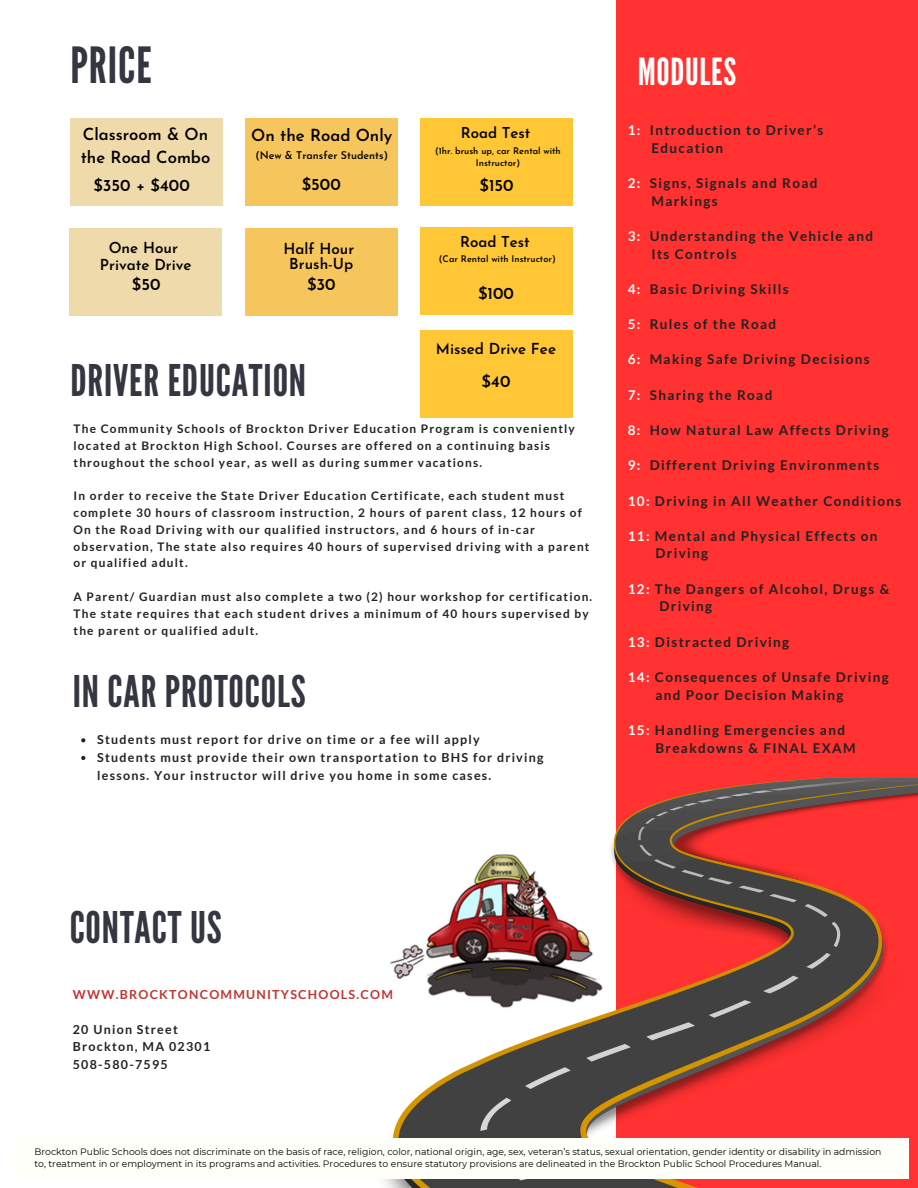
<style>
.page{position:relative;width:918px;height:1188px;background:#fff}
.page>*{position:absolute;margin:0;border:0;box-sizing:border-box;transform-origin:0 0}
.t1{font:49.8px "League Gothic";letter-spacing:.02em;color:#343741}
.t2{font:43.65px "League Gothic";letter-spacing:.02em;color:#343741}
.t3{font:37.35px "League Gothic";letter-spacing:.02em;color:#fff}
.t4{font:600 16.65px/22.5px "Josefin Sans";color:#020100}
.t5{font:600 16.65px "Josefin Sans";color:#000}
.t6{font:600 15.15px/14.7px "Josefin Sans";color:#020100;text-align:center}
.t7{font:600 15px "Josefin Sans";color:#020100}
.t8{font:700 13.5px/17.7px "Lato";letter-spacing:.1em;color:#222}
.t9{font:700 12.45px/17.7px "Lato";letter-spacing:.1em;color:#222}
.t10{font:700 12.45px "Lato";letter-spacing:.1em;color:#c23331}
.t11{font:700 11.85px/16.8px "Lato";letter-spacing:.1em;color:#222}
.t12{font:600 10.65px "Josefin Sans";color:#020100}
.t13{font:9.3px/12.3px "Montserrat";color:#000}
.t14{font:600 9.15px/12.1px "Josefin Sans";color:#020100;text-align:center}
.s1{color:#fffff9}
</style>
<div class="page">
<div style="left:616px;top:0;width:302px;height:1188px;background:#ff3131"></div>
<img style="left:384px;top:779px;width:534px;height:409px">
<img style="left:390px;top:854px;width:217px;height:155px">
<div style="left:245px;top:118px;width:153px;height:88px;background:#f6c65d"></div>
<div style="left:70px;top:118px;width:153px;height:88px;background:#efdaac"></div>
<div style="left:245px;top:229px;width:153px;height:87px;background:#f6c65d"></div>
<div style="left:69px;top:229px;width:153px;height:87px;background:#efdaac"></div>
<div style="left:12px;top:1138px;width:897px;height:41px;background:#fffff9"></div>
<svg style="left:81px;top:738px;width:4px;height:4px"></svg>
<svg style="left:81px;top:756px;width:4px;height:4px"></svg>
<div style="left:420px;top:330px;width:152px;height:88px;background:#ffc736"></div>
<div style="left:420px;top:118px;width:153px;height:88px;background:#ffc736"></div>
<div style="left:420px;top:227px;width:152px;height:87px;background:#ffc736"></div>
<h4 class="t1" style="left:70px;top:37px;width:83px">PRICE</h4>
<p class="t3" style="left:638px;top:50px;width:100px">MODULES</p>
<h4 class="t4" style="left:81px;top:125px;width:131px">Classroom &amp; On the Road Combo</h4>
<h4 class="t5" style="left:93px;top:178px;width:98px">$350 + $400</h4>
<h4 class="t5" style="left:302px;top:177px;width:40px">$500</h4>
<p class="t4" style="left:251px;top:125px;width:143px">On the Road Only</p>
<h4 class="t12" style="left:255px;top:151px;width:134px">(New &amp; Transfer Students)</h4>
<h4 class="t6" style="left:100px;top:241px;width:93px;line-height:16.8px">One Hour<br>Private Drive</h4>
<p class="t5" style="left:132px;top:277px;width:30px">$50</p>
<p class="t5" style="left:307px;top:277px;width:30px">$30</p>
<h4 class="t6" style="left:283px;top:243px;width:72px">Half Hour<br>Brush-Up</h4>
<h2 class="t7" style="left:461px;top:127px;width:71px">Road Test</h2>
<p class="t14" style="left:435px;top:145px;width:127px">(1hr. brush up, car Rental with<br>Instructor)</p>
<p class="t5" style="left:480px;top:178px;width:36px">$150</p>
<p class="t7" style="left:460px;top:236px;width:71px">Road Test</p>
<h2 class="t14" style="left:439px;top:254px;width:118px">(Car Rental with Instructor)</h2>
<h5 class="t5" style="left:478px;top:287px;width:37px">$100</h5>
<p class="t6" style="left:436px;top:343px;width:122px">Missed Drive Fee</p>
<p class="t5" style="left:482px;top:374px;width:30px">$40</p>
<h4 class="t2" style="left:70px;top:355px;width:237px">DRIVER EDUCATION</h4>
<p class="t11" style="left:74px;top:420px;width:503px">The Community Schools of Brockton Driver Education Program is conveniently located at Brockton High School. Courses are offered on a continuing basis throughout the school year, as well as during summer vacations.</p>
<p class="t11" style="left:74px;top:487px;width:517px">In order to receive the State Driver Education Certificate, each student must complete 30 hours of classroom instruction, 2 hours of parent class, 12 hours of On the Road Driving with our qualified instructors, and 6 hours of in-car observation, The state also requires 40 hours of supervised driving with a parent or qualified adult.</p>
<h4 class="t11" style="left:74px;top:588px;width:520px">A Parent/ Guardian must also complete a two (2) hour workshop for certification.<br>The state requires that each student drives a minimum of 40 hours supervised by the parent or qualified adult.</h4>
<h4 class="t2" style="left:73px;top:666px;width:235px">IN CAR PROTOCOLS</h4>
<h2 class="t9" style="left:97px;top:731px;width:384px">Students must report for drive on time or a fee will apply</h2>
<p class="t9" style="left:97px;top:748px;width:448px">Students must provide their own transportation to BHS for driving lessons. Your instructor will drive you home in some cases.</p>
<h6 class="t8" style="left:651px;top:121px;width:173px;text-indent:-24px"><span class="s1">1:</span> Introduction to Driver’s<br>Education</h6>
<h6 class="t8" style="left:651px;top:174px;width:168px;text-indent:-24px"><span class="s1">2:</span> Signs, Signals and Road<br>Markings</h6>
<h6 class="t8" style="left:651px;top:227px;width:223px;text-indent:-24px"><span class="s1">3:</span> Understanding the Vehicle and<br>Its Controls</h6>
<h6 class="t8" style="left:628px;top:280px;width:163px"><span class="s1">4:</span> Basic Driving Skills</h6>
<h6 class="t8" style="left:628px;top:315px;width:150px"><span class="s1">5:</span> Rules of the Road</h6>
<h6 class="t8" style="left:628px;top:350px;width:244px"><span class="s1">6:</span> Making Safe Driving Decisions</h6>
<h6 class="t8" style="left:628px;top:386px;width:146px"><span class="s1">7:</span> Sharing the Road</h6>
<h6 class="t8" style="left:628px;top:421px;width:263px"><span class="s1">8:</span> How Natural Law Affects Driving</h6>
<h6 class="t8" style="left:628px;top:456px;width:253px"><span class="s1">9:</span> Different Driving Environments</h6>
<h6 class="t8" style="left:628px;top:491px;width:275px"><span class="s1">10:</span> Driving in All Weather Conditions</h6>
<h6 class="t8" style="left:655px;top:527px;width:224px;text-indent:-28px"><span class="s1">11:</span> Mental and Physical Effects on<br>Driving</h6>
<h6 class="t8" style="left:659px;top:580px;width:231px;text-indent:-32px"><span class="s1">12:</span> The Dangers of Alcohol, Drugs &amp;<br>Driving</h6>
<h6 class="t8" style="left:628px;top:633px;width:163px"><span class="s1">13:</span> Distracted Driving</h6>
<h6 class="t8" style="left:655px;top:668px;width:235px;text-indent:-28px"><span class="s1">14:</span> Consequences of Unsafe Driving and Poor Decision Making</h6>
<h1 class="t8" style="left:655px;top:721px;width:202px;text-indent:-28px"><span class="s1">15:</span> Handling Emergencies and<br>Breakdowns &amp; FINAL EXAM</h1>
<p class="t2" style="left:70px;top:902px;width:154px">CONTACT US</p>
<h3 class="t10" style="left:73px;top:986px;width:322px">WWW.BROCKTONCOMMUNITYSCHOOLS.COM</h3>
<h6 class="t9" style="left:73px;top:1020px;width:139px">20 Union Street<br>Brockton, MA 02301<br>508-580-7595</h6>
<h4 class="t13" style="left:35px;top:1145px;width:849px">Brockton Public Schools does not discriminate on the basis of race, religion, color, national origin, age, sex, veteran’s status, sexual orientation, gender identity or disability in admission to, treatment in or employment in its programs and activities. Procedures to ensure statutory provisions are delineated in the Brockton Public School Procedures Manual.</h4>
</div>
